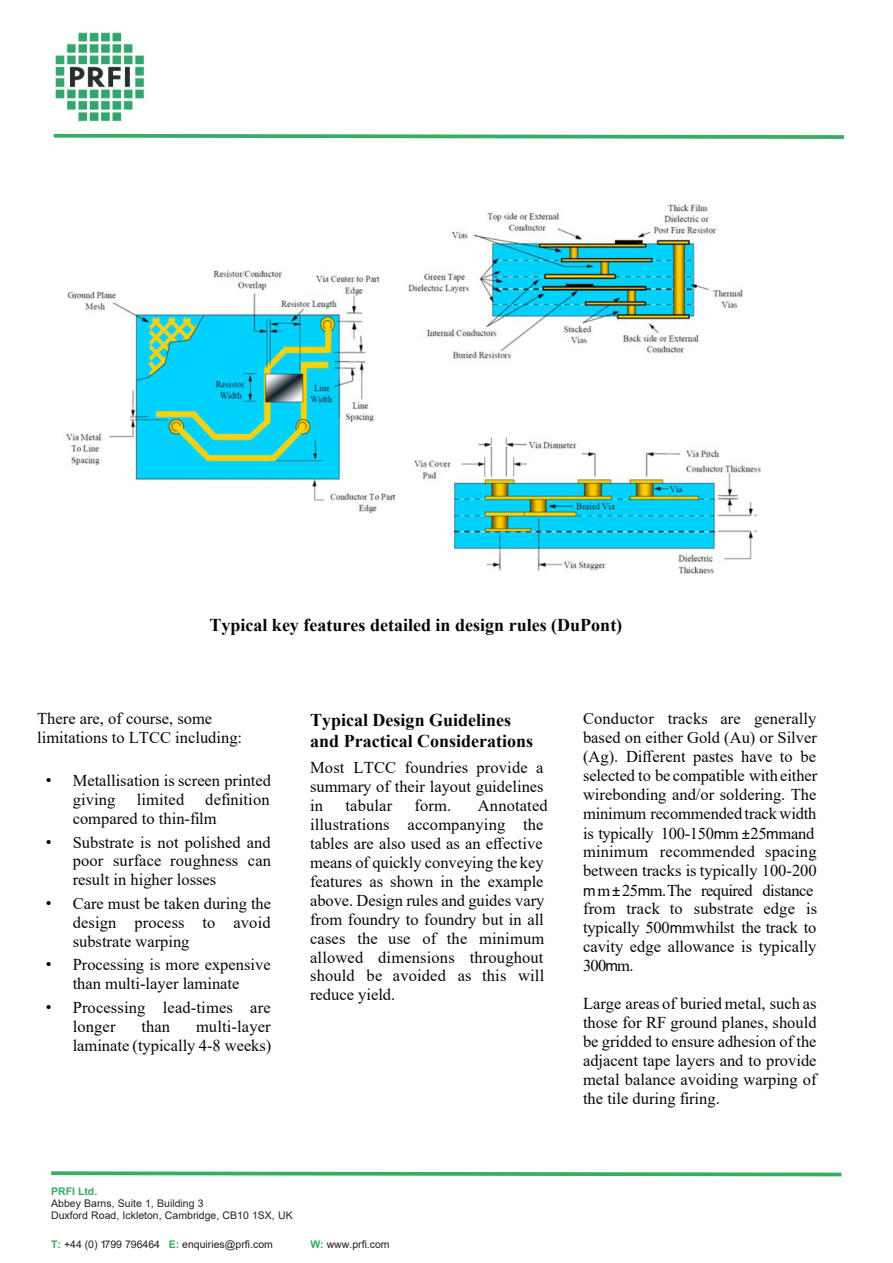
<style>
.page{position:relative;width:893px;height:1263px;background:#fff}
.page>*{position:absolute;margin:0;border:0;box-sizing:border-box;transform-origin:0 0}
.t1{font:700 18px/20.7px "Times New Roman";color:#080704}
.t2{font:16.5px/18.9px "Times New Roman";color:#080704}
.t3{font:10.5px/12px "Arial";color:#23221e}
.t4{font:10.5px "Arial";color:#221d1c}
.t5{font:700 10.5px "Arial";color:#38ab64}
.s1{font-family:"Arial"}
.s2{font-weight:700;color:#38ab64}
.s3{font-family:"Arial";font-size:15px}
</style>
<div class="page">
<img style="left:64px;top:202px;width:697px;height:373px">
<svg style="left:51px;top:1171px;width:791px;height:6px"></svg>
<svg style="left:53px;top:133px;width:792px;height:6px"></svg>
<img style="left:55px;top:32px;width:90px;height:90px">
<p class="t1" style="left:209px;top:617px;width:414px">Typical key features detailed in design rules (DuPont)</p>
<p class="t2" style="left:37px;top:711px;width:207px">There are, of course, some limitations to LTCC including:</p>
<p class="t2" style="left:73px;top:773px;width:200px;text-indent:-27px"><span class="s1">•</span> Metallisation is screen printed giving</p>
<p class="t2" style="left:73px;top:791px;width:198px;text-indent:133px">definition compared to thin-film</p>
<p class="t2" style="left:73px;top:834px;width:200px;text-align:justify;text-indent:-27px"><span class="s1">•</span> Substrate is not polished and poor surface roughness can result in higher losses</p>
<p class="t2" style="left:73px;top:895px;width:200px;text-align:justify;text-indent:-27px"><span class="s1">•</span> Care must be taken during the design process to avoid substrate warping</p>
<p class="t2" style="left:46px;top:957px;width:227px;text-align:center"><span class="s1">•</span> Processing is more expensive than multi-layer laminate</p>
<p class="t2" style="left:73px;top:999px;width:200px;text-indent:-27px"><span class="s1">•</span> Processing lead-times are longer</p>
<p class="t2" style="left:137px;top:791px;width:49px">limited</p>
<p class="t2" style="left:73px;top:1018px;width:200px;text-align:right">multi-layer<br>laminate (typically 4-8 weeks)</p>
<p class="t2" style="left:141px;top:1018px;width:30px">than</p>
<p class="t1" style="left:310px;top:711px;width:225px">Typical Design Guidelines and Practical Considerations</p>
<p class="t2" style="left:310px;top:759px;width:235px;text-align:justify">Most LTCC foundries provide a summary of their layout guidelines in</p>
<p class="t2" style="left:310px;top:797px;width:239px;text-indent:168px">Annotated illustrations accompanying the tables are also used as an effective means of quickly conveying the key features as shown in the example above. Design rules and guides vary from foundry to foundry but in all cases the use of the minimum allowed dimensions throughout should be avoided as this will reduce yield.</p>
<p class="t2" style="left:345px;top:797px;width:48px">tabular</p>
<p class="t2" style="left:414px;top:797px;width:38px">form.</p>
<p class="t5" style="left:51px;top:1188px;width:48px">PRFI Ltd.</p>
<p class="t3" style="left:51px;top:1198px;width:243px">Abbey Barns, Suite 1, Building 3<br>Duxford Road, Ickleton, Cambridge, CB10 1SX, UK</p>
<p class="t4" style="left:51px;top:1240px;width:223px"><span class="s2">T:</span> +44 (0) 1799 796464 <span class="s2">E:</span> enquiries@prfi.com</p>
<p class="t4" style="left:310px;top:1240px;width:81px"><span class="s2">W:</span> www.prfi.com</p>
<p class="t2" style="left:583px;top:711px;width:236px">Conductor tracks are generally based on either Gold (Au) or Silver (Ag). Different pastes have to be selected to be compatible with either wirebonding and/or soldering. The minimum recommended track width is typically 100-150<span class="s3">m</span>m <span class="s3">±</span>25<span class="s3">m</span>mand minimum recommended spacing between tracks is typically 100-200 <span class="s3">m</span>m <span class="s3">±</span>25<span class="s3">m</span>m.The required distance from track to substrate edge is typically 500<span class="s3">m</span>mwhilst the track to cavity edge allowance is typically<br>300<span class="s3">m</span>m.</p>
<p class="t2" style="left:583px;top:995px;width:235px;text-align:justify">Large areas of buried metal, such as those for RF ground planes, should be gridded to ensure adhesion of the adjacent tape layers and to provide metal balance avoiding warping of the tile during firing.</p>
</div>
